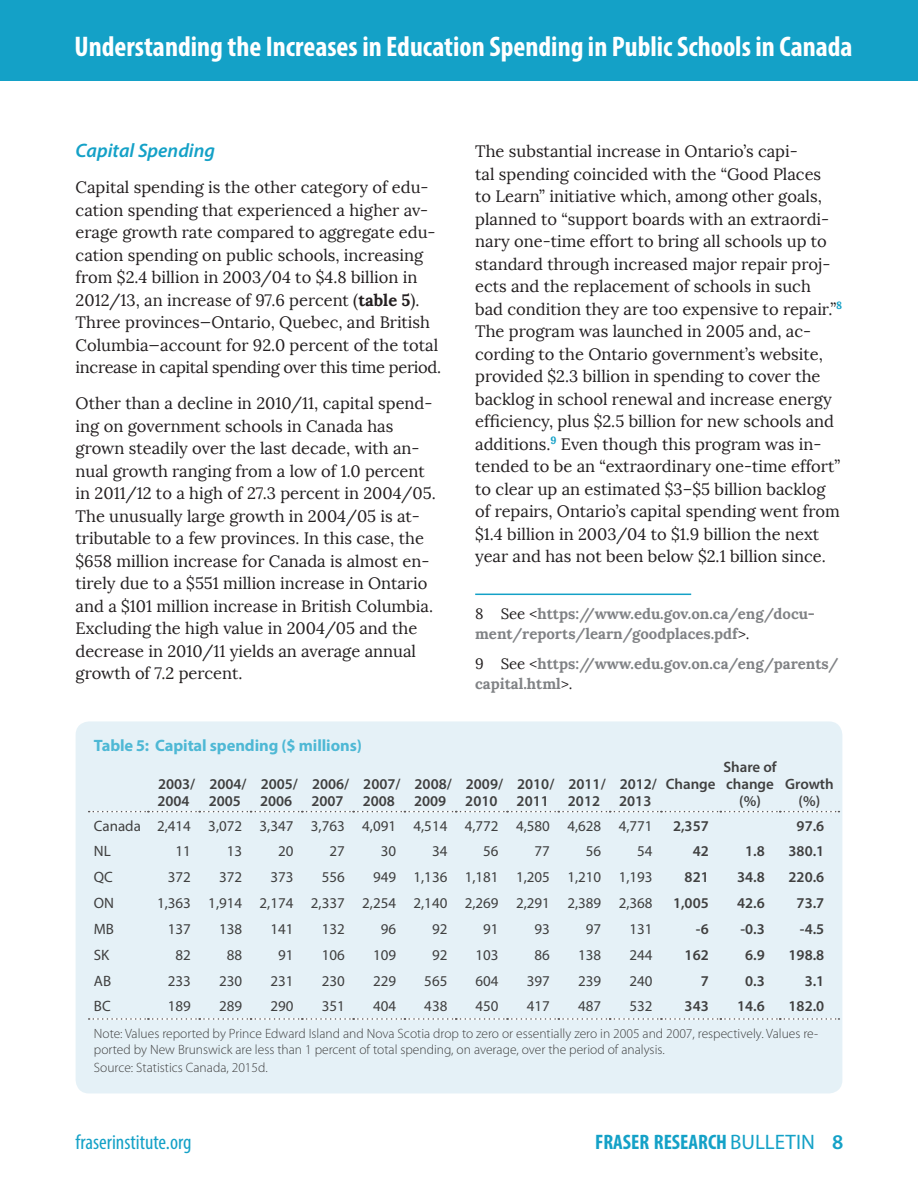
<style>
.page{position:relative;width:918px;height:1188px;background:#fff}
.page>*{position:absolute;margin:0;border:0;box-sizing:border-box;transform-origin:0 0}
.t1{font:700 condensed 28.5px "Myriad Pro";color:#fff}
.t2{font:700 condensed 21px "Myriad Pro";color:#14a1c7}
.t3{font:condensed 21px "Myriad Pro";color:#14a1c7}
.Head_3{font:italic 600 19.5px "Myriad Pro";color:#14a1c7}
.BodyText{font:16.5px/22.5px "Lora";color:#231f20}
.t4{font:700 16.5px "Myriad Pro";letter-spacing:-.005em;color:#14a1c7}
.t5{font:15px "Myriad Pro";color:#000}
.t6{font:600 15px/17.2px "Myriad Pro";color:#000}
.Footnote{font:700 15px/19.5px "Lora";color:#808285}
.t7{font:300 13.5px/15.8px "Myriad Pro";color:#000}
.s1{font-weight:700}
.s2{font-weight:400;color:#231f20}
.s3{font-weight:400;font-stretch:normal}
.s4{font-weight:600;font-stretch:normal}
</style>
<div class="page">
<div style="left:0;top:0;width:918px;height:81px;background:#14a1c7"></div>
<hr style="left:475px;top:594px;width:216px;height:1px;background:#14a1c7">
<div style="left:76px;top:721px;width:766px;height:372px;background:#e5f1f7;border-radius:14px"></div>
<svg style="left:89px;top:1018px;width:750px;height:2px"></svg>
<svg style="left:89px;top:811px;width:750px;height:1px"></svg>
<h1 class="t1" style="left:75px;top:29px;width:780px">Understanding the Increases in Education Spending in Public Schools in Canada</h1>
<p class="Head_3" style="left:76px;top:138px;width:141px">Capital Spending</p>
<p class="BodyText" style="left:76px;top:177px;width:367px">Capital spending is the other category of edu&shy;cation spending that experienced a higher av&shy;erage growth rate compared to aggregate edu&shy;cation spending on public schools, increasing from $2.4 billion in 2003/04 to $4.8 billion in 2012/13, an increase of 97.6 percent (<span class="s1">table 5</span>).<br>Three provinces—Ontario, Quebec, and British Columbia—account for 92.0 percent of the total increase in capital spending over this time period.</p>
<p class="BodyText" style="left:76px;top:393px;width:362px">Other than a decline in 2010/11, capital spend&shy;ing on government schools in Canada has grown steadily over the last decade, with an&shy;nual growth ranging from a low of 1.0 percent in 2011/12 to a high of 27.3 percent in 2004/05.<br>The unusually large growth in 2004/05 is at&shy;tributable to a few provinces. In this case, the $658 million increase for Canada is almost en&shy;tirely due to a $551 million increase in Ontario and a $101 million increase in British Columbia.<br>Excluding the high value in 2004/05 and the decrease in 2010/11 yields an average annual growth of 7.2 percent.</p>
<p class="BodyText" style="left:475px;top:141px;width:369px">The substantial increase in Ontario’s capi-<br>tal spending coincided with the “Good Places<br>to Learn” initiative which, among other goals, planned to “support boards with an extraordi&shy;nary one-time effort to bring all schools up to standard through increased major repair proj&shy;ects and the replacement of schools in such bad condition they are too expensive to repair.”<sup>8<br></sup>The program was launched in 2005 and, ac&shy;cording to the Ontario government’s website, provided $2.3 billion in spending to cover the backlog in school renewal and increase energy efficiency, plus $2.5 billion for new schools and additions.<sup>9</sup> Even though this program was in&shy;tended to be an “extraordinary one-time effort” to clear up an estimated $3–$5 billion backlog of repairs, Ontario’s capital spending went from $1.4 billion in 2003/04 to $1.9 billion the next year and has not been below $2.1 billion since.</p>
<p class="Footnote" style="left:475px;top:604px;width:341px"><span class="s2">8 See &lt;</span>https://www.edu.gov.on.ca/eng/docu&shy;ment/reports/learn/goodplaces.pdf<span class="s2">&gt;.</span></p>
<p class="Footnote" style="left:475px;top:654px;width:365px"><span class="s2">9 See &lt;</span>https://www.edu.gov.on.ca/eng/parents/ capital.html<span class="s2">&gt;.</span></p>
<p class="t4" style="left:94px;top:734px;width:270px">Table 5: Capital spending ($ millions)</p>
<p class="t6" style="left:158px;top:775px;width:39px">2003/<br>2004</p>
<p class="t6" style="left:209px;top:775px;width:39px">2004/<br>2005</p>
<p class="t6" style="left:260px;top:775px;width:39px">2005/<br>2006</p>
<p class="t6" style="left:311px;top:775px;width:39px">2006/<br>2007</p>
<p class="t6" style="left:363px;top:775px;width:39px">2007/<br>2008</p>
<p class="t6" style="left:414px;top:775px;width:39px">2008/<br>2009</p>
<p class="t6" style="left:465px;top:775px;width:39px">2009/<br>2010</p>
<p class="t6" style="left:517px;top:775px;width:39px">2010/<br>2011</p>
<p class="t6" style="left:568px;top:775px;width:39px">2011/<br>2012</p>
<p class="t6" style="left:619px;top:775px;width:39px">2012/<br>2013</p>
<p class="t6" style="left:666px;top:775px;width:51px">Change</p>
<p class="t6" style="left:723px;top:758px;width:55px;text-align:center">Share of change (%)</p>
<p class="t6" style="left:785px;top:775px;width:50px;text-align:center">Growth (%)</p>
<p class="t5" style="left:94px;top:816px;width:560px">Canada 2,414 3,072 3,347 3,763 4,091 4,514 4,772 4,580 4,628 4,771</p>
<p class="t6" style="left:673px;top:817px;width:37px">2,357</p>
<p class="t6" style="left:797px;top:817px;width:29px">97.6</p>
<p class="t5" style="left:94px;top:842px;width:18px">NL</p>
<p class="t5" style="left:176px;top:842px;width:17px">11</p>
<p class="t5" style="left:227px;top:842px;width:17px">13</p>
<p class="t5" style="left:278px;top:842px;width:17px">20</p>
<p class="t5" style="left:329px;top:842px;width:17px">27</p>
<p class="t5" style="left:381px;top:842px;width:17px">30</p>
<p class="t5" style="left:432px;top:842px;width:17px">34</p>
<p class="t5" style="left:483px;top:842px;width:17px">56</p>
<p class="t5" style="left:535px;top:842px;width:17px">77</p>
<p class="t5" style="left:586px;top:842px;width:17px">56</p>
<p class="t5" style="left:637px;top:842px;width:17px">54</p>
<p class="t6" style="left:693px;top:842px;width:18px">42</p>
<p class="t6" style="left:745px;top:842px;width:21px">1.8</p>
<p class="t6" style="left:789px;top:842px;width:37px">380.1</p>
<p class="t5" style="left:94px;top:868px;width:21px">QC</p>
<p class="t5" style="left:168px;top:868px;width:25px">372</p>
<p class="t5" style="left:219px;top:868px;width:25px">372</p>
<p class="t5" style="left:270px;top:868px;width:25px">373</p>
<p class="t5" style="left:322px;top:868px;width:25px">556</p>
<p class="t5" style="left:373px;top:868px;width:281px">949 1,136 1,181 1,205 1,210 1,193</p>
<p class="t6" style="left:685px;top:868px;width:26px">821</p>
<p class="t6" style="left:737px;top:868px;width:29px">34.8</p>
<p class="t6" style="left:789px;top:868px;width:37px">220.6</p>
<p class="t5" style="left:94px;top:894px;width:22px">ON</p>
<p class="t5" style="left:157px;top:894px;width:497px">1,363 1,914 2,174 2,337 2,254 2,140 2,269 2,291 2,389 2,368</p>
<p class="t6" style="left:673px;top:894px;width:37px">1,005</p>
<p class="t6" style="left:737px;top:894px;width:29px">42.6</p>
<p class="t6" style="left:797px;top:894px;width:29px">73.7</p>
<p class="t5" style="left:94px;top:920px;width:22px">MB</p>
<p class="t5" style="left:168px;top:920px;width:25px">137</p>
<p class="t5" style="left:219px;top:920px;width:25px">138</p>
<p class="t5" style="left:270px;top:920px;width:25px">141</p>
<p class="t5" style="left:322px;top:920px;width:25px">132</p>
<p class="t5" style="left:381px;top:920px;width:17px">96</p>
<p class="t5" style="left:432px;top:920px;width:17px">92</p>
<p class="t5" style="left:483px;top:920px;width:17px">91</p>
<p class="t5" style="left:535px;top:920px;width:17px">93</p>
<p class="t5" style="left:586px;top:920px;width:17px">97</p>
<p class="t5" style="left:630px;top:920px;width:25px">131</p>
<p class="t6" style="left:696px;top:920px;width:14px">-6</p>
<p class="t6" style="left:741px;top:920px;width:26px">-0.3</p>
<p class="t6" style="left:800px;top:920px;width:26px">-4.5</p>
<p class="t5" style="left:94px;top:946px;width:17px">SK</p>
<p class="t5" style="left:176px;top:946px;width:17px">82</p>
<p class="t5" style="left:227px;top:946px;width:17px">88</p>
<p class="t5" style="left:278px;top:946px;width:17px">91</p>
<p class="t5" style="left:322px;top:946px;width:25px">106</p>
<p class="t5" style="left:373px;top:946px;width:25px">109</p>
<p class="t5" style="left:432px;top:946px;width:17px">92</p>
<p class="t5" style="left:476px;top:946px;width:25px">103</p>
<p class="t5" style="left:535px;top:946px;width:17px">86</p>
<p class="t5" style="left:578px;top:946px;width:25px">138</p>
<p class="t5" style="left:630px;top:946px;width:25px">244</p>
<p class="t6" style="left:685px;top:946px;width:26px">162</p>
<p class="t6" style="left:745px;top:946px;width:21px">6.9</p>
<p class="t6" style="left:789px;top:946px;width:37px">198.8</p>
<p class="t5" style="left:94px;top:971px;width:19px">AB</p>
<p class="t5" style="left:168px;top:971px;width:25px">233</p>
<p class="t5" style="left:219px;top:971px;width:25px">230</p>
<p class="t5" style="left:270px;top:971px;width:25px">231</p>
<p class="t5" style="left:322px;top:971px;width:25px">230</p>
<p class="t5" style="left:373px;top:971px;width:25px">229</p>
<p class="t5" style="left:424px;top:971px;width:25px">565</p>
<p class="t5" style="left:476px;top:971px;width:25px">604</p>
<p class="t5" style="left:527px;top:971px;width:25px">397</p>
<p class="t5" style="left:578px;top:971px;width:25px">239</p>
<p class="t5" style="left:630px;top:971px;width:25px">240</p>
<p class="t6" style="left:701px;top:972px;width:10px">7</p>
<p class="t6" style="left:745px;top:972px;width:21px">0.3</p>
<p class="t6" style="left:805px;top:972px;width:21px">3.1</p>
<p class="t5" style="left:94px;top:997px;width:18px">BC</p>
<p class="t5" style="left:168px;top:997px;width:25px">189</p>
<p class="t5" style="left:219px;top:997px;width:25px">289</p>
<p class="t5" style="left:270px;top:997px;width:25px">290</p>
<p class="t5" style="left:322px;top:997px;width:25px">351</p>
<p class="t5" style="left:373px;top:997px;width:25px">404</p>
<p class="t5" style="left:424px;top:997px;width:25px">438</p>
<p class="t5" style="left:476px;top:997px;width:25px">450</p>
<p class="t5" style="left:527px;top:997px;width:25px">417</p>
<p class="t5" style="left:578px;top:997px;width:25px">487</p>
<p class="t5" style="left:630px;top:997px;width:25px">532</p>
<p class="t6" style="left:685px;top:997px;width:26px">343</p>
<p class="t6" style="left:737px;top:997px;width:29px">14.6</p>
<p class="t6" style="left:789px;top:997px;width:37px">182.0</p>
<p class="t7" style="left:94px;top:1026px;width:726px">Note: Values reported by Prince Edward Island and Nova Scotia drop to zero or essentially zero in 2005 and 2007, respectively. Values re&shy;ported by New Brunswick are less than 1 percent of total spending, on average, over the period of analysis.</p>
<p class="t7" style="left:94px;top:1059px;width:175px">Source: Statistics Canada, 2015d.</p>
<p class="t3" style="left:76px;top:1129px;width:117px">fraserinstitute.org</p>
<p class="t2" style="left:595px;top:1129px;width:250px">FRASER RESEARCH <span class="s3">BULLETIN</span> <span class="s4">8</span></p>
</div>
